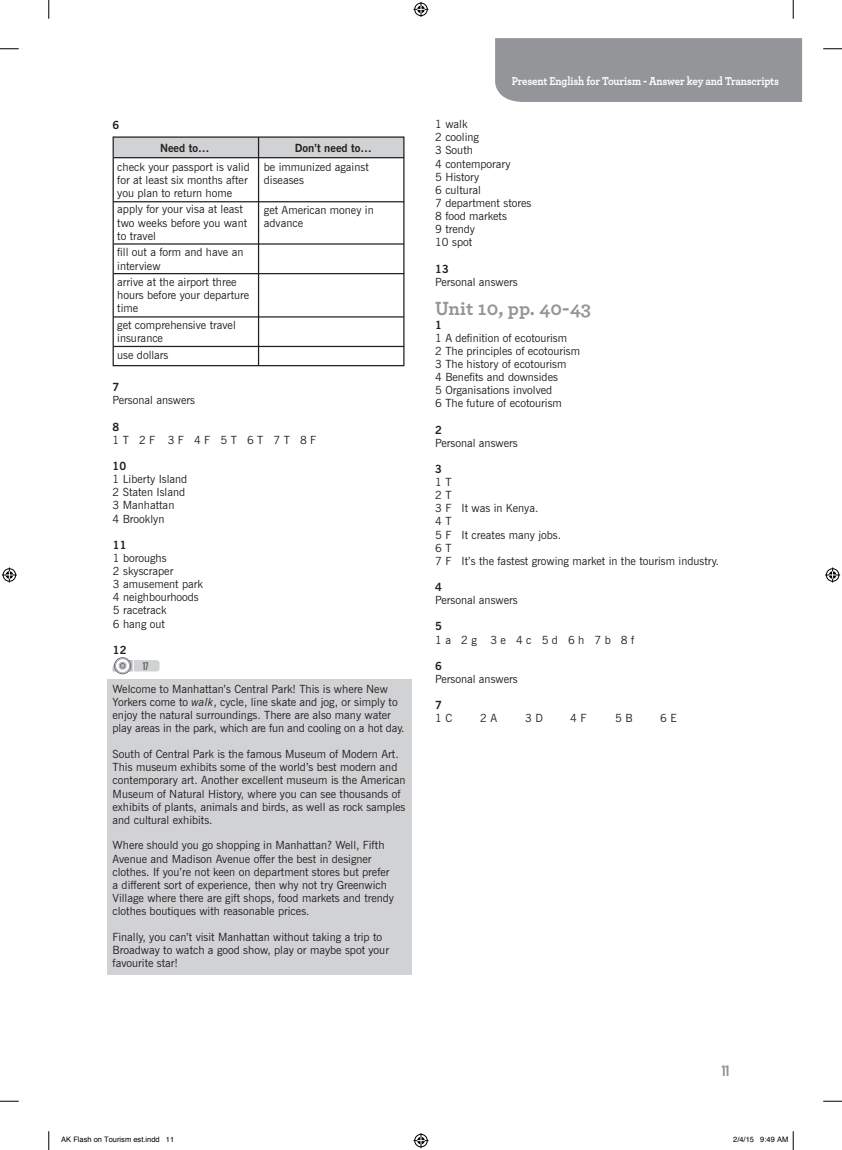
<style>
.page{position:relative;width:842px;height:1150px;background:#fff}
.page>*{position:absolute;margin:0;border:0;box-sizing:border-box;transform-origin:0 0}
.t1{font:700 20px "Archer";color:#939598}
.t2{font:700 condensed 15px "Gotham HTF";color:#939598}
.t3{font:700 12px "Archer";letter-spacing:-.015em;color:#fff;scale:.9 1}
.t4{font:11.25px/13.1px "News Gothic BT";color:#231f20}
.t5{font:700 11.25px "News Gothic BT";color:#231f20}
.t6{font:500 condensed 11.12px "Gotham HTF";color:#57585a}
.t7{font:7.5px "Helvetica";color:#000}
.s1{font-style:italic}
</style>
<div class="page">
<div style="left:495px;top:38px;width:307px;height:64px;background:#939598"></div>
<div style="left:107px;top:679px;width:305px;height:296px;background:#d1d2d4"></div>
<svg style="left:113px;top:657px;width:47px;height:18px"></svg>
<div style="left:119px;top:662px;width:7px;height:7px;border:1px solid #a8a9ad;border-radius:50%"></div>
<div style="left:115px;top:659px;width:15px;height:14px;border:1px solid #a8a9ad;border-radius:50%"></div>
<div style="left:114px;top:137px;width:289px;height:21px;background:#d1d2d4"></div>
<div style="left:113px;top:136px;width:291px;height:230px;border:1px solid #231f20"></div>
<hr style="left:258px;top:137px;width:1px;height:229px;background:#231f20">
<hr style="left:114px;top:157px;width:290px;height:1px;background:#231f20">
<hr style="left:114px;top:346px;width:290px;height:1px;background:#231f20">
<hr style="left:114px;top:201px;width:290px;height:1px;background:#231f20">
<hr style="left:114px;top:243px;width:290px;height:2px;background:#231f20">
<hr style="left:114px;top:273px;width:290px;height:1px;background:#231f20">
<hr style="left:114px;top:316px;width:290px;height:2px;background:#231f20">
<svg style="left:0;top:48px;width:19px;height:2px"></svg>
<svg style="left:823px;top:48px;width:19px;height:2px"></svg>
<svg style="left:0;top:1100px;width:19px;height:2px"></svg>
<svg style="left:823px;top:1100px;width:19px;height:2px"></svg>
<svg style="left:48px;top:0;width:2px;height:19px"></svg>
<svg style="left:48px;top:1131px;width:2px;height:19px"></svg>
<svg style="left:792px;top:0;width:2px;height:19px"></svg>
<svg style="left:413px;top:2px;width:15px;height:15px"></svg>
<svg style="left:413px;top:1133px;width:15px;height:15px"></svg>
<svg style="left:2px;top:567px;width:15px;height:15px"></svg>
<svg style="left:825px;top:567px;width:15px;height:15px"></svg>
<svg style="left:792px;top:1131px;width:2px;height:19px"></svg>
<p class="t5" style="left:113px;top:118px;width:8px">6</p>
<p class="t5" style="left:160px;top:142px;width:51px">Need to…</p>
<p class="t4" style="left:117px;top:160px;width:134px">check your passport is valid for at least six months after you plan to return home</p>
<p class="t4" style="left:117px;top:203px;width:131px">apply for your visa at least two weeks before you want to travel</p>
<p class="t4" style="left:117px;top:246px;width:128px">fill out a form and have an interview</p>
<p class="t4" style="left:117px;top:276px;width:133px">arrive at the airport three hours before your departure time</p>
<p class="t4" style="left:117px;top:318px;width:120px">get comprehensive travel insurance</p>
<p class="t4" style="left:117px;top:348px;width:53px">use dollars</p>
<p class="t5" style="left:295px;top:142px;width:78px">Don’t need to…</p>
<p class="t4" style="left:264px;top:160px;width:106px">be immunized against diseases</p>
<p class="t4" style="left:264px;top:203px;width:111px">get American money in advance</p>
<p class="t5" style="left:113px;top:380px;width:8px">7</p>
<p class="t4" style="left:113px;top:394px;width:84px">Personal answers</p>
<p class="t5" style="left:113px;top:420px;width:8px">8</p>
<p class="t4" style="left:113px;top:433px;width:205px">1 T 2 F 3 F 4 F 5 T 6 T 7 T 8 F</p>
<p class="t5" style="left:113px;top:459px;width:15px">10</p>
<p class="t4" style="left:113px;top:472px;width:76px">1 Liberty Island<br>2 Staten Island<br>3 Manhattan<br>4 Brooklyn</p>
<p class="t5" style="left:113px;top:538px;width:15px">11</p>
<p class="t4" style="left:113px;top:551px;width:92px">1 boroughs<br>2 skyscraper<br>3 amusement park<br>4 neighbourhoods<br>5 racetrack<br>6 hang out</p>
<p class="t5" style="left:113px;top:643px;width:15px">12</p>
<p class="t6" style="left:143px;top:660px;width:7px">17</p>
<p class="t4" style="left:113px;top:682px;width:293px">Welcome to Manhattan’s Central Park! This is where New Yorkers come to <span class="s1">walk</span>, cycle, line skate and jog, or simply to enjoy the natural surroundings. There are also many water play areas in the park, which are fun and cooling on a hot day.</p>
<p class="t4" style="left:113px;top:747px;width:294px">South of Central Park is the famous Museum of Modern Art.<br>This museum exhibits some of the world’s best modern and contemporary art. Another excellent museum is the American Museum of Natural History, where you can see thousands of exhibits of plants, animals and birds, as well as rock samples and cultural exhibits.</p>
<p class="t4" style="left:113px;top:839px;width:283px">Where should you go shopping in Manhattan? Well, Fifth Avenue and Madison Avenue offer the best in designer clothes. If you’re not keen on department stores but prefer a different sort of experience, then why not try Greenwich Village where there are gift shops, food markets and trendy clothes boutiques with reasonable prices.</p>
<p class="t4" style="left:113px;top:930px;width:278px">Finally, you can’t visit Manhattan without taking a trip to<br>Broadway to watch a good show, play or maybe spot your favourite star!</p>
<p class="t3" style="left:512px;top:71px;width:298px">Present English for Tourism - Answer key and Transcripts</p>
<p class="t4" style="left:435px;top:118px;width:98px">1 walk<br>2 cooling<br>3 South<br>4 contemporary<br>5 History<br>6 cultural<br>7 department stores<br>8 food markets<br>9 trendy<br>10 spot</p>
<p class="t5" style="left:435px;top:262px;width:15px">13</p>
<p class="t4" style="left:435px;top:275px;width:84px">Personal answers</p>
<h1 class="t1" style="left:435px;top:293px;width:157px">Unit 10, pp. 40-43</h1>
<p class="t5" style="left:435px;top:318px;width:8px">1</p>
<p class="t4" style="left:435px;top:331px;width:146px">1 A definition of ecotourism<br>2 The principles of ecotourism<br>3 The history of ecotourism<br>4 Benefits and downsides<br>5 Organisations involved<br>6 The future of ecotourism</p>
<p class="t5" style="left:435px;top:423px;width:8px">2</p>
<p class="t4" style="left:435px;top:436px;width:84px">Personal answers</p>
<p class="t5" style="left:435px;top:462px;width:8px">3</p>
<p class="t4" style="left:435px;top:475px;width:285px">1 T<br>2 T<br>3 F It was in Kenya.<br>4 T<br>5 F It creates many jobs.<br>6 T<br>7 F It’s the fastest growing market in the tourism industry.</p>
<p class="t5" style="left:435px;top:580px;width:8px">4</p>
<p class="t4" style="left:435px;top:593px;width:84px">Personal answers</p>
<p class="t5" style="left:435px;top:620px;width:8px">5</p>
<p class="t4" style="left:435px;top:633px;width:201px">1 a 2 g 3 e 4 c 5 d 6 h 7 b 8 f</p>
<p class="t5" style="left:435px;top:659px;width:8px">6</p>
<p class="t4" style="left:435px;top:672px;width:84px">Personal answers</p>
<p class="t5" style="left:435px;top:698px;width:8px">7</p>
<p class="t4" style="left:435px;top:712px;width:18px">1 C</p>
<p class="t4" style="left:480px;top:712px;width:18px">2 A</p>
<p class="t4" style="left:525px;top:712px;width:19px">3 D</p>
<p class="t4" style="left:570px;top:712px;width:18px">4 F</p>
<p class="t4" style="left:615px;top:712px;width:19px">5 B</p>
<p class="t4" style="left:660px;top:712px;width:18px">6 E</p>
<h2 class="t2" style="left:721px;top:1063px;width:9px">11</h2>
<p class="t7" style="left:61px;top:1135px;width:114px">AK Flash on Tourism est.indd 11</p>
<p class="t7" style="left:733px;top:1135px;width:57px">2/4/15 9:49 AM</p>
</div>
